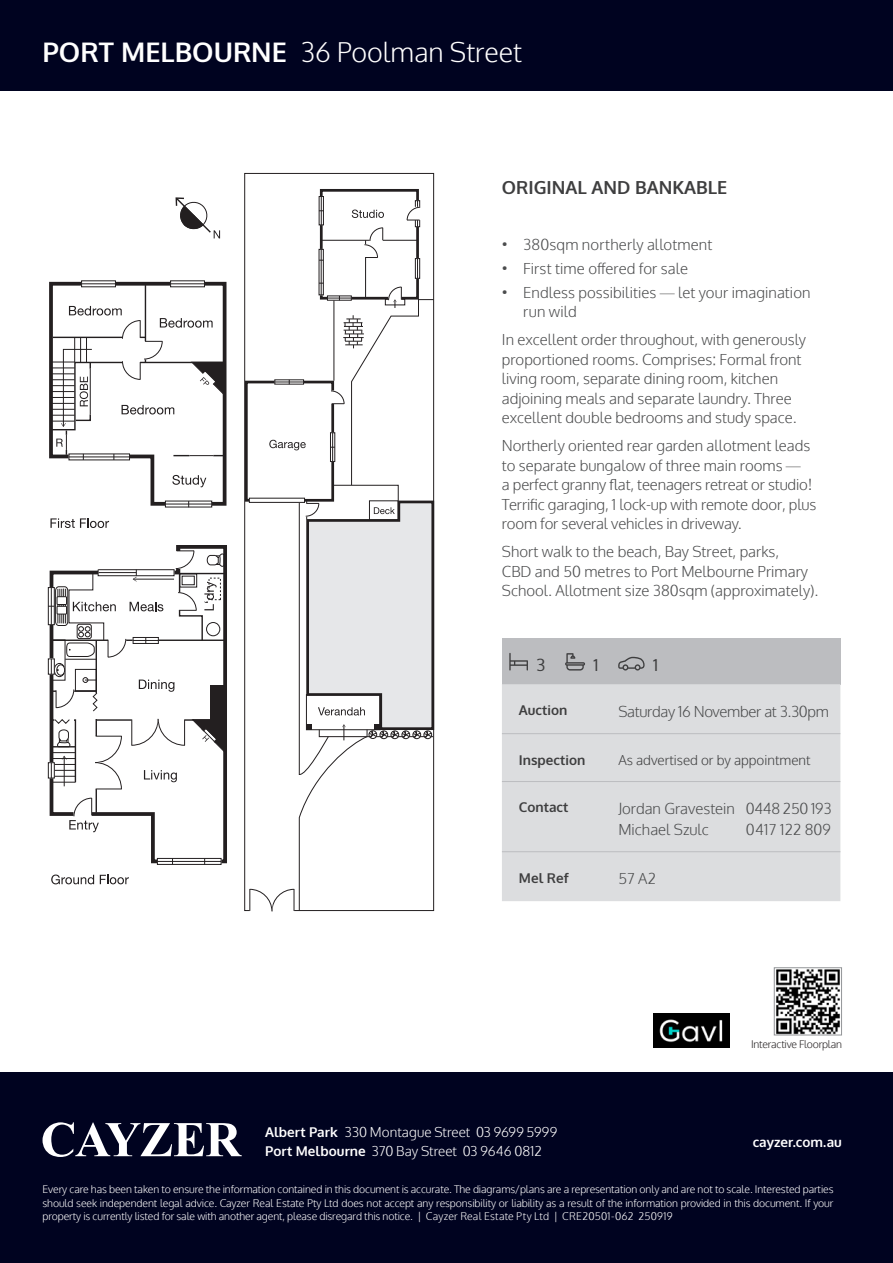
<style>
.page{position:relative;width:893px;height:1263px;background:#fff}
.page>*{position:absolute;margin:0;border:0;box-sizing:border-box;transform-origin:0 0}
.t1{font:300 27px "Oxygen";color:#fff}
.Headline{font:700 18px "Oxygen";color:#3e3e3f}
.t2{font:16.5px "Oxygen";color:#3e3e3f}
.Body_Copy{font:300 15px/19.5px "Oxygen";color:#4b4c4d}
.Table_Copy{font:300 15px "Oxygen";color:#4b4c4d}
.Table_Copy-2{font:300 15px "Oxygen";letter-spacing:-.02em;color:#4b4c4d}
.COMPANY_INFO{font:300 13.5px "Oxygen";color:#fff}
.Table_Copy-3{font:700 13.5px "Oxygen";color:#3e3e3f}
.Table_Copy-4{font:300 13.5px "Oxygen";color:#3e3e3f}
.COMPANY_INFO-2{font:700 13.5px "Oxygen";color:#fff}
.Footnote{font:300 10.5px/13.5px "Oxygen";letter-spacing:.015em;color:#fff;text-align:justify}
.t3{font:300 10.5px "Oxygen";letter-spacing:-.02em;color:#231f20}
.s1{font-weight:700}
.s2{font-family:"Helvetica Neue LT Std";font-weight:100;font-stretch:condensed}
</style>
<div class="page">
<div style="left:0;top:0;width:893px;height:90px;background:#000320"></div>
<svg style="left:175px;top:197px;width:45px;height:41px"></svg>
<svg style="left:48px;top:545px;width:179px;height:320px"></svg>
<hr style="left:96px;top:719px;width:129px;height:2px;background:#231f20">
<hr style="left:96px;top:640px;width:1px;height:173px;background:#231f20">
<div style="left:132px;top:712px;width:26px;height:35px;background:#fff"></div>
<div style="left:158px;top:712px;width:26px;height:35px;background:#fff"></div>
<svg style="left:131px;top:719px;width:54px;height:26px"></svg>
<div style="left:89px;top:763px;width:34px;height:25px;background:#fff"></div>
<div style="left:89px;top:736px;width:34px;height:26px;background:#fff"></div>
<svg style="left:95px;top:736px;width:27px;height:53px"></svg>
<div style="left:91px;top:694px;width:9px;height:24px;background:#fff"></div>
<div style="left:74px;top:797px;width:17px;height:23px;border:1px solid #fff"></div>
<div style="left:48px;top:762px;width:7px;height:16px;border:1px solid #231f20"></div>
<div style="left:157px;top:859px;width:64px;height:5px;background:#efefef"></div>
<div style="left:157px;top:858px;width:64px;height:6px;border:1px solid #fff"></div>
<hr style="left:157px;top:861px;width:64px;height:1px;background:#231f20">
<div style="left:157px;top:858px;width:64px;height:7px;border:1px solid #231f20"></div>
<svg style="left:192px;top:719px;width:33px;height:34px"></svg>
<div style="left:211px;top:685px;width:13px;height:35px;background:#231f20"></div>
<hr style="left:64px;top:756px;width:1px;height:30px;background:#231f20">
<svg style="left:50px;top:719px;width:27px;height:65px"></svg>
<svg style="left:144px;top:770px;width:33px;height:12px"></svg>
<svg style="left:69px;top:798px;width:30px;height:34px"></svg>
<svg style="left:48px;top:547px;width:177px;height:165px"></svg>
<svg style="left:51px;top:874px;width:43px;height:10px"></svg>
<svg style="left:100px;top:875px;width:29px;height:9px"></svg>
<svg style="left:50px;top:518px;width:59px;height:10px"></svg>
<svg style="left:49px;top:280px;width:178px;height:228px"></svg>
<div style="left:245px;top:381px;width:89px;height:121px;border:3px solid #231f20"></div>
<div style="left:320px;top:189px;width:99px;height:111px;border:3px solid #231f20"></div>
<svg style="left:249px;top:196px;width:186px;height:715px"></svg>
<div style="left:0;top:1072px;width:893px;height:191px;background:#000320"></div>
<svg style="left:43px;top:1122px;width:199px;height:35px"></svg>
<div style="left:502px;top:638px;width:338px;height:46px;background:#bcbdc0"></div>
<div style="left:502px;top:684px;width:338px;height:217px;background:#dcdddf"></div>
<hr style="left:502px;top:733px;width:108px;height:1px;background:#bcbdc0">
<hr style="left:610px;top:733px;width:230px;height:1px;background:#bcbdc0">
<hr style="left:502px;top:781px;width:108px;height:1px;background:#bcbdc0">
<hr style="left:610px;top:781px;width:230px;height:1px;background:#bcbdc0">
<hr style="left:502px;top:851px;width:108px;height:1px;background:#bcbdc0">
<hr style="left:610px;top:851px;width:230px;height:1px;background:#bcbdc0">
<svg style="left:509px;top:653px;width:19px;height:17px"></svg>
<svg style="left:618px;top:657px;width:27px;height:13px"></svg>
<svg style="left:565px;top:653px;width:20px;height:17px"></svg>
<img style="left:776px;top:969px;width:64px;height:64px">
<div style="left:774px;top:967px;width:68px;height:68px;border:1px solid #939598"></div>
<img style="left:653px;top:1013px;width:77px;height:35px">
<p class="t1" style="left:43px;top:35px;width:481px"><span class="s1">PORT MELBOURNE</span> 36 Poolman Street</p>
<p class="Headline" style="left:502px;top:176px;width:227px">ORIGINAL AND BANKABLE</p>
<p class="Body_Copy" style="left:502px;top:235px;width:212px">• 380sqm northerly allotment</p>
<p class="Body_Copy" style="left:502px;top:259px;width:188px">• First time offered for sale</p>
<p class="Body_Copy" style="left:523px;top:283px;width:289px;text-indent:-21px">• Endless possibilities <span class="s2">—</span> let your imagination run wild</p>
<p class="Body_Copy" style="left:502px;top:330px;width:306px">In excellent order throughout, with generously proportioned rooms. Comprises: Formal front living room, separate dining room, kitchen adjoining meals and separate laundry. Three excellent double bedrooms and study space.</p>
<p class="Body_Copy" style="left:502px;top:436px;width:316px">Northerly oriented rear garden allotment leads to separate bungalow of three main rooms <span class="s2">—<br></span>a perfect granny flat, teenagers retreat or studio!<br>Terrific garaging, 1 lock-up with remote door, plus room for several vehicles in driveway.</p>
<p class="Body_Copy" style="left:502px;top:542px;width:318px">Short walk to the beach, Bay Street, parks,<br>CBD and 50 metres to Port Melbourne Primary<br>School. Allotment size 380sqm (approximately).</p>
<p class="t2" style="left:536px;top:653px;width:10px">3</p>
<p class="t2" style="left:593px;top:653px;width:7px">1</p>
<p class="t2" style="left:653px;top:653px;width:7px">1</p>
<p class="Table_Copy-3" style="left:519px;top:702px;width:50px">Auction</p>
<p class="Table_Copy-2" style="left:618px;top:702px;width:212px">Saturday 16 November at 3.30pm</p>
<p class="Table_Copy-3" style="left:519px;top:751px;width:68px">Inspection</p>
<p class="Table_Copy-4" style="left:618px;top:751px;width:194px">As advertised or by appointment</p>
<p class="Table_Copy-3" style="left:519px;top:799px;width:51px">Contact</p>
<p class="Table_Copy" style="left:618px;top:799px;width:215px">Jordan Gravestein 0448 250 193</p>
<p class="Table_Copy" style="left:618px;top:820px;width:92px">Michael Szulc</p>
<p class="Table_Copy" style="left:746px;top:820px;width:86px">0417 122 809</p>
<p class="Table_Copy-3" style="left:519px;top:869px;width:51px">Mel Ref</p>
<p class="Table_Copy" style="left:618px;top:869px;width:39px">57 A2</p>
<p class="t3" style="left:751px;top:1038px;width:92px">Interactive Floorplan</p>
<p class="COMPANY_INFO" style="left:265px;top:1124px;width:293px"><span class="s1">Albert Park</span> 330 Montague Street 03 9699 5999</p>
<p class="COMPANY_INFO" style="left:265px;top:1143px;width:278px"><span class="s1">Port Melbourne</span> 370 Bay Street 03 9646 0812</p>
<p class="COMPANY_INFO-2" style="left:753px;top:1133px;width:91px">cayzer.com.au</p>
<p class="Footnote" style="left:43px;top:1183px;width:792px">Every care has been taken to ensure the information contained in this document is accurate. The diagrams/plans are a representation only and are not to scale. Interested parties should seek independent legal advice. Cayzer Real Estate Pty Ltd does not accept any responsibility or liability as a result of the information provided in this document. If your property is currently listed for sale with another agent, please disregard this notice. | Cayzer Real Estate Pty Ltd | CRE20501-062 250919</p>
</div>
